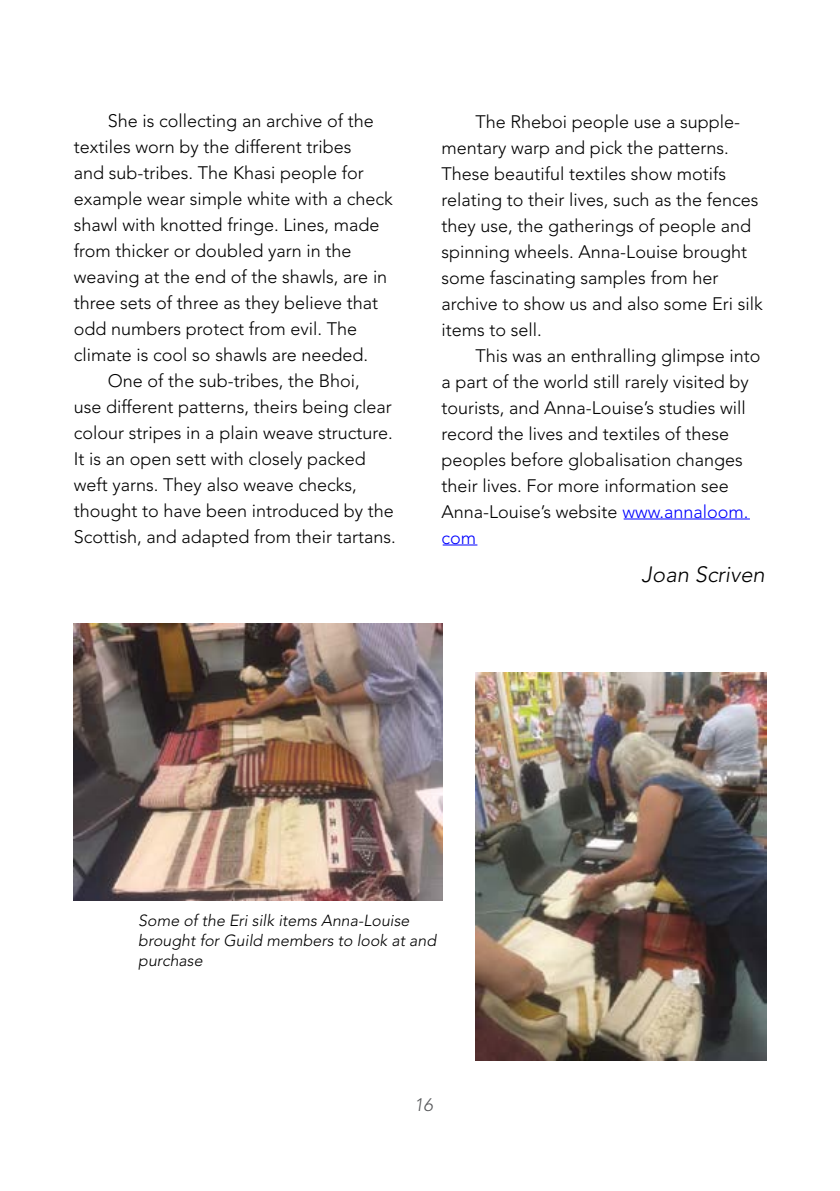
<style>
.page{position:relative;width:840px;height:1191px;background:#fff}
.page>*{position:absolute;margin:0;border:0;box-sizing:border-box;transform-origin:0 0}
.t1{font:italic 300 22px "Avenir LT Std";color:#000}
.t2{font:300 18px/26px "Avenir LT Std";color:#000}
.t3{font:italic 300 18px "Avenir LT Std";color:#58595b}
.t4{font:italic 300 16px/20px "Avenir LT Std";color:#000}
.s1{color:#00f}
</style>
<div class="page">
<hr style="left:623px;top:518px;width:126px;height:1px;background:#00f">
<hr style="left:442px;top:544px;width:35px;height:1px;background:#00f">
<img style="left:74px;top:624px;width:368px;height:276px">
<img style="left:475px;top:672px;width:290px;height:388px">
<p class="t2" style="left:108px;top:108px;width:267px">She is collecting an archive of the</p>
<p class="t2" style="left:74px;top:134px;width:279px">textiles worn by the different tribes</p>
<p class="t2" style="left:74px;top:160px;width:291px">and sub-tribes. The Khasi people for</p>
<p class="t2" style="left:74px;top:186px;width:320px">example wear simple white with a check</p>
<p class="t2" style="left:74px;top:212px;width:307px">shawl with knotted fringe. Lines, made</p>
<p class="t2" style="left:74px;top:238px;width:279px">from thicker or doubled yarn in the</p>
<p class="t2" style="left:74px;top:264px;width:315px">weaving at the end of the shawls, are in</p>
<p class="t2" style="left:74px;top:290px;width:306px">three sets of three as they believe that</p>
<p class="t2" style="left:74px;top:316px;width:285px">odd numbers protect from evil. The</p>
<p class="t2" style="left:74px;top:342px;width:296px">climate is cool so shawls are needed.</p>
<p class="t2" style="left:108px;top:368px;width:253px">One of the sub-tribes, the B hoi,</p>
<p class="t2" style="left:74px;top:394px;width:319px">use different patterns, theirs being clear</p>
<p class="t2" style="left:74px;top:420px;width:320px">colour stripes in a plain weave structure.</p>
<p class="t2" style="left:74px;top:446px;width:293px">It is an open sett with closely packed</p>
<p class="t2" style="left:74px;top:472px;width:284px">weft yarns. They also weave checks,</p>
<p class="t2" style="left:74px;top:498px;width:321px">thought to have been introduced by the</p>
<p class="t2" style="left:74px;top:524px;width:323px">Scottish, and adapted from their tartans.</p>
<p class="t2" style="left:441px;top:109px;width:323px;text-indent:34px">The Rheboi people use a supple&shy;mentary warp and pick the patterns.<br>These beautiful textiles show motifs relating to their lives, such as the fences they use, the gatherings of people and spinning wheels. Anna-Louise brought some fascinating samples from her archive to show us and also some Eri silk items to sell.</p>
<p class="t2" style="left:441px;top:343px;width:320px;text-indent:34px">This was an enthralling glimpse into a part of the world still rarely visited by tourists, and Anna-Louise’s studies will record the lives and textiles of these peoples before globalisation changes their lives. For more information see Anna-Louise’s website <span class="s1">www.annaloom. com</span></p>
<p class="t1" style="left:641px;top:561px;width:125px">Joan Scriven</p>
<p class="t4" style="left:138px;top:911px;width:299px">Some of the Eri silk items Anna-Louise brought for Guild members to look at and purchase</p>
<p class="t3" style="left:414px;top:1094px;width:20px">16</p>
</div>
